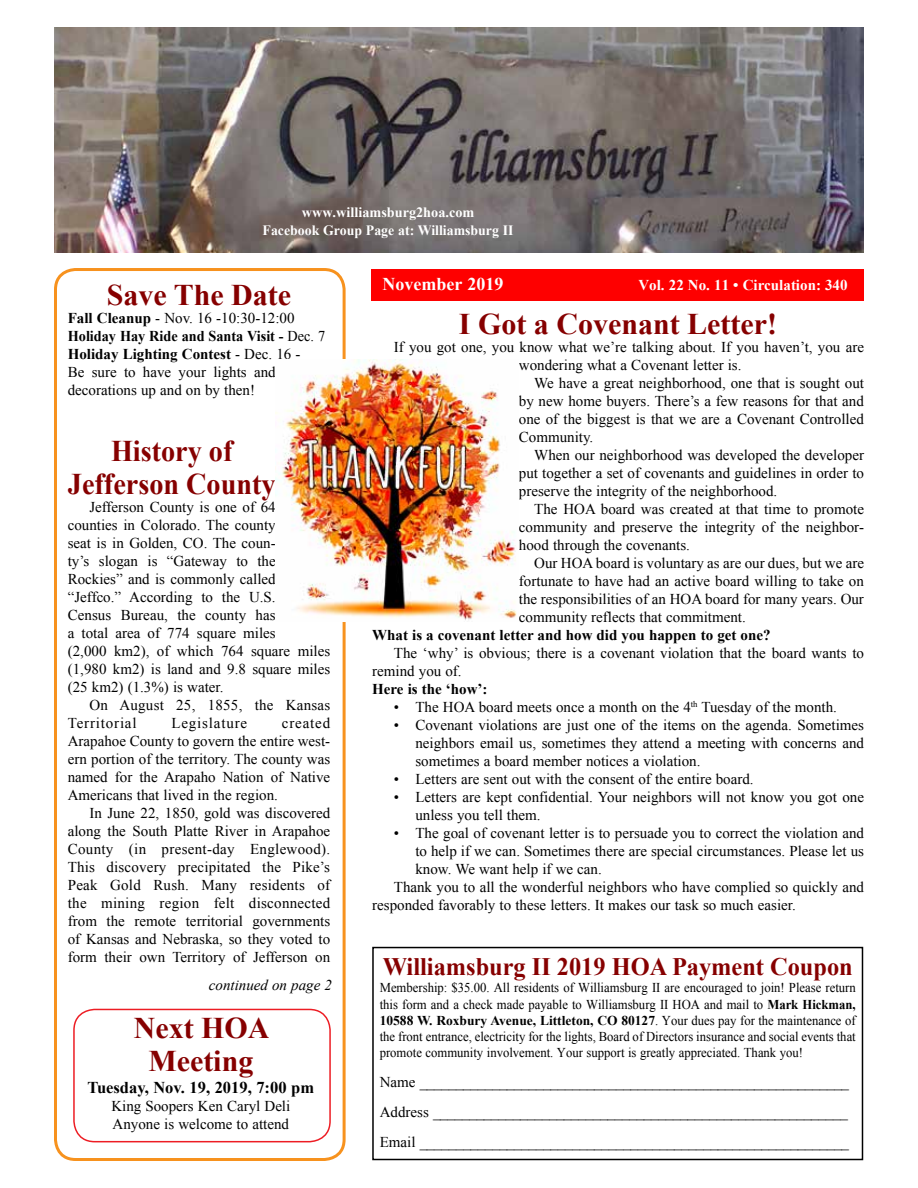
<style>
.page{position:relative;width:918px;height:1188px;background:#fff}
.page>*{position:absolute;margin:0;border:0;box-sizing:border-box;transform-origin:0 0}
.t1{font:700 30px/33px "Times New Roman";color:#860000;text-align:center}
.t2{font:700 30px/33px "Times New Roman";color:#860000;text-align:center;scale:.94 1}
.t3{font:700 25.2px "Times New Roman";color:#860000}
.t4{font:700 18px "Times New Roman";color:#fff}
.t5{font:700 16.5px "Times New Roman";color:#000}
.t6{font:15px/18px "Times New Roman";color:#000;text-align:justify}
.t7{font:700 15px "Times New Roman";color:#000}
.t8{font:700 15px "Times New Roman";color:#fff}
.t9{font:italic 15px "Times New Roman";color:#000}
.t10{font:15px "Times New Roman";letter-spacing:.055em;color:#000}
.t11{font:700 14.25px/18px "Times New Roman";color:#fff;text-align:center}
.t12{font:13.5px/16.2px "Times New Roman";color:#000;text-align:justify;scale:.94 1}
.s1{font-weight:700}
</style>
<div class="page">
<div style="left:54px;top:268px;width:292px;height:893px;border:3px solid #f7921e;border-radius:20px"></div>
<div style="left:73px;top:1009px;width:258px;height:133px;border:2px solid #ed1d24;border-radius:21px"></div>
<div style="left:372px;top:947px;width:491px;height:213px;border:2px solid #000"></div>
<div style="left:372px;top:269px;width:492px;height:31px;background:#fe0000"></div>
<img style="left:54px;top:27px;width:810px;height:225px">
<img style="left:276px;top:360px;width:241px;height:262px">
<p class="t11" style="left:263px;top:203px;width:252px">www.williamsburg2hoa.com<br>Facebook Group Page at: Williamsburg II</p>
<h1 class="t1" style="left:107px;top:278px;width:186px">Save The Date</h1>
<p class="t6" style="left:68px;top:309px;width:259px;text-align:left"><span class="s1">Fall Cleanup</span> - Nov. 16 -10:30-12:00<br><span class="s1">Holiday Hay Ride and Santa Visit -</span> Dec. 7<br><span class="s1">Holiday Lighting Contest</span> - Dec. 16 -<br>Be sure to have your lights and decorations up and on by then!</p>
<h1 class="t2" style="left:68px;top:434px;width:222px">History of<br>Jefferson County</h1>
<p class="t6" style="left:68px;top:498px;width:264px;text-align:left;text-indent:22px">Jefferson County is one of 64<br>counties in Colorado. The county<br>seat is in Golden, CO. The coun-<br>ty’s slogan is “Gateway to the<br>Rockies” and is commonly called “Jeffco.” According to the U.S.<br>Census Bureau, the county has<br>a total area of 774 square miles<br>(2,000 km2), of which 764 square miles (1,980 km2) is land and 9.8 square miles (25 km2) (1.3%) is water.</p>
<p class="t6" style="left:68px;top:696px;width:264px;text-indent:22px">On August 25, 1855, the Kansas<br>Territorial</p>
<p class="t6" style="left:68px;top:714px;width:264px;text-indent:214px">created Arapahoe County to govern the entire west&shy;ern portion of the territory. The county was named for the Arapaho Nation of Native Americans that lived in the region.</p>
<p class="t6" style="left:68px;top:804px;width:264px;text-indent:22px">In June 22, 1850, gold was discovered along the South Platte River in Arapahoe County (in present-day Englewood).<br>This discovery precipitated the Pike’s Peak Gold Rush. Many residents of the mining region felt disconnected from the remote territorial governments of Kansas and Nebraska, so they voted to form their own Territory of Jefferson on</p>
<p class="t10" style="left:171px;top:713px;width:77px">Legislature</p>
<p class="t9" style="left:209px;top:974px;width:125px">continued on page 2</p>
<h1 class="t1" style="left:134px;top:1011px;width:137px">Next HOA<br>Meeting</h1>
<p class="t5" style="left:88px;top:1076px;width:228px">Tuesday, Nov. 19, 2019, 7:00 pm</p>
<p class="t6" style="left:111px;top:1097px;width:180px">King Soopers Ken Caryl Deli<br>Anyone is welcome to attend</p>
<p class="t4" style="left:383px;top:271px;width:122px">November 2019</p>
<p class="t8" style="left:638px;top:274px;width:211px">Vol. 22 No. 11 • Circulation: 340</p>
<h1 class="t1" style="left:459px;top:307px;width:320px">I Got a Covenant Letter!</h1>
<p class="t6" style="left:394px;top:338px;width:472px;text-align:center">If you got one, you know what we’re talking about. If you haven’t, you are wondering what a Covenant letter is.</p>
<p class="t6" style="left:519px;top:374px;width:347px;text-indent:15px">We have a great neighborhood, one that is sought out by new home buyers. There’s a few reasons for that and one of the biggest is that we are a Covenant Controlled Community.</p>
<p class="t6" style="left:519px;top:446px;width:347px;text-indent:15px">When our neighborhood was developed the developer put together a set of covenants and guidelines in order to preserve the integrity of the neighborhood.</p>
<p class="t6" style="left:519px;top:500px;width:347px;text-indent:15px">The HOA board was created at that time to promote community and preserve the integrity of the neighbor&shy;hood through the covenants.</p>
<p class="t6" style="left:519px;top:554px;width:347px;text-indent:15px">Our HOA board is voluntary as are our dues, but we are fortunate to have had an active board willing to take on the responsibilities of an HOA board for many years. Our community reflects that commitment.</p>
<p class="t7" style="left:372px;top:625px;width:400px">What is a covenant letter and how did you happen to get one?</p>
<p class="t6" style="left:372px;top:644px;width:493px;text-indent:22px">The ‘why’ is obvious; there is a covenant violation that the board wants to remind you of.</p>
<p class="t7" style="left:372px;top:679px;width:117px">Here is the ‘how’:</p>
<p class="t6" style="left:394px;top:698px;width:445px">• The HOA board meets once a month on the 4<sup>th</sup> Tuesday of the month.</p>
<p class="t6" style="left:415px;top:716px;width:450px;text-indent:-22px">• Covenant violations are just one of the items on the agenda. Sometimes neighbors email us, sometimes they attend a meeting with concerns and sometimes a board member notices a violation.</p>
<p class="t6" style="left:394px;top:770px;width:361px">• Letters are sent out with the consent of the entire board.</p>
<p class="t6" style="left:415px;top:788px;width:450px;text-indent:-22px">• Letters are kept confidential. Your neighbors will not know you got one unless you tell them.</p>
<p class="t6" style="left:394px;top:824px;width:472px">• The goal of covenant letter is to persuade you to correct the violation and</p>
<p class="t6" style="left:415px;top:842px;width:450px">to help if we can. Sometimes there are special circumstances. Please let us</p>
<p class="t6" style="left:415px;top:860px;width:188px">know. We want help if we can.</p>
<p class="t6" style="left:394px;top:878px;width:472px">Thank you to all the wonderful neighbors who have complied so quickly and</p>
<p class="t6" style="left:372px;top:896px;width:425px">responded favorably to these letters. It makes our task so much easier.</p>
<h2 class="t3" style="left:383px;top:949px;width:472px">Williamsburg II 2019 HOA Payment Coupon</h2>
<p class="t12" style="left:380px;top:979px;width:508px">Membership: $35.00. All residents of Williamsburg II are encouraged to join! Please return this form and a check made payable to Williamsburg II HOA and mail to <span class="s1">Mark Hickman, 10588 W. Roxbury Avenue, Littleton, CO 80127</span>. Your dues pay for the maintenance of the front entrance, electricity for the lights, Board of Directors insurance and social events that promote community involvement. Your support is greatly appreciated. Thank you!</p>
<p class="t6" style="left:380px;top:1067px;width:471px;line-height:30px">Name ___________________________________________________________ Address _________________________________________________________ Email ___________________________________________________________</p>
</div>
